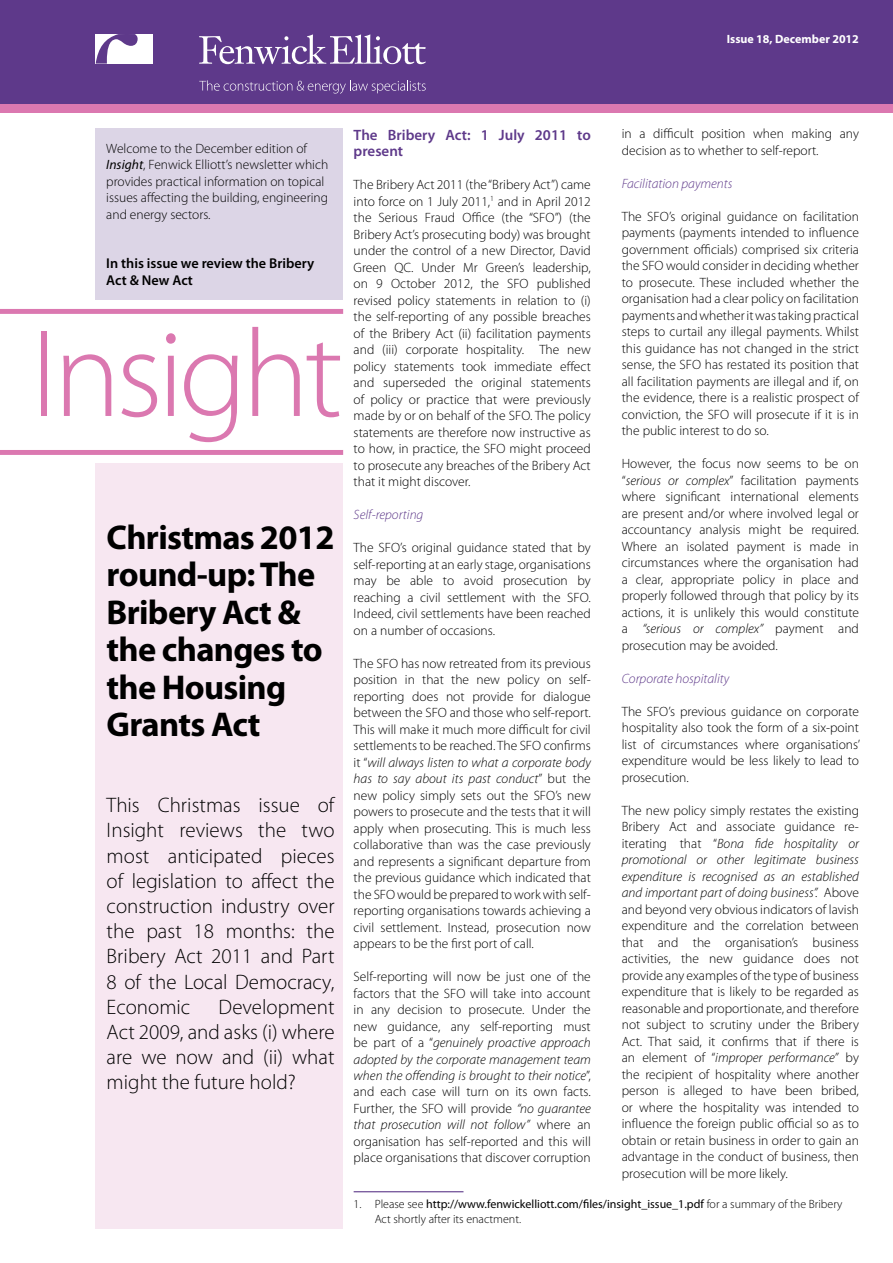
<style>
.page{position:relative;width:893px;height:1263px;background:#fff}
.page>*{position:absolute;margin:0;border:0;box-sizing:border-box;transform-origin:0 0}
.t1{font:300 125.4px "Myriad Pro";letter-spacing:-.04em;color:#db78b0}
.t2{font:700 34.5px/37.5px "Myriad Pro";letter-spacing:-.02em;color:#000}
.t3{font:300 21px/25.2px "Myriad Pro";color:#000;text-align:justify}
.t4{font:600 15px/16.5px "Myriad Pro";color:#5e398a}
.t5{font:600 14.25px/16.5px "Myriad Pro";color:#000}
.t6{font:300 13.5px/16.5px "Myriad Pro";color:#000;text-align:justify}
.t7{font:italic 300 13.5px "Myriad Pro";color:#5e398a}
.t8{font:300 12px/14.4px "Myriad Pro";color:#000}
.t9{font:700 12px "Myriad Pro";color:#fff}
.s1{font-weight:400;font-style:italic}
.s2{font-style:italic}
.s3{font-weight:400}
</style>
<div class="page">
<div style="left:96px;top:463px;width:247px;height:766px;background:#f7e7f1"></div>
<div style="left:96px;top:128px;width:247px;height:172px;background:#dcd5e6"></div>
<div style="left:0;top:0;width:893px;height:107px;background:#5e398a"></div>
<svg style="left:199px;top:34px;width:227px;height:30px"></svg>
<div style="left:96px;top:34px;width:57px;height:30px;background:#fff"></div>
<svg style="left:96px;top:34px;width:42px;height:30px"></svg>
<svg style="left:199px;top:80px;width:227px;height:14px"></svg>
<div style="left:0;top:105px;width:893px;height:8px;background:#db78b0"></div>
<div style="left:0;top:309px;width:343px;height:5px;background:#db78b0"></div>
<div style="left:0;top:450px;width:343px;height:5px;background:#db78b0"></div>
<hr style="left:354px;top:1191px;width:109px;height:1px;background:#5e398a">
<p class="t9" style="left:727px;top:31px;width:134px">Issue 18, December 2012</p>
<p class="t6" style="left:106px;top:140px;width:224px;text-align:left">Welcome to the December edition of <span class="s1">Insight</span>, Fenwick Elliott’s newsletter which provides practical information on topical issues affecting the building, engineering and energy sectors.</p>
<p class="t5" style="left:106px;top:255px;width:210px">In this issue we review the Bribery<br>Act &amp; New Act</p>
<h1 class="t1" style="left:30px;top:299px;width:314px">Insight</h1>
<h2 class="t2" style="left:107px;top:517px;width:229px">Christmas 2012 round-up: The<br>Bribery Act &amp; the changes to the Housing<br>Grants Act</h2>
<h3 class="t3" style="left:107px;top:792px;width:229px">This Christmas issue of Insight reviews the two most anticipated pieces of legislation to affect the construction industry over the past 18 months: the Bribery Act 2011 and Part 8 of the Local Democracy, Economic</h3>
<h3 class="t3" style="left:107px;top:994px;width:229px;text-indent:112px">Development Act 2009, and asks (i) where are we now and (ii) what might the future hold?</h3>
<p class="t4" style="left:354px;top:126px;width:239px">The Bribery Act: 1 July 2011 to present</p>
<p class="t6" style="left:354px;top:176px;width:239px">The Bribery Act 2011 (the “Bribery Act”) came into force on 1 July 2011,<sup>1</sup> and in April 2012 the Serious Fraud Office (the “SFO”) (the Bribery Act’s prosecuting body) was brought under the control of a new Director, David Green QC. Under Mr Green’s leadership, on 9 October 2012, the SFO published revised policy statements in relation to (i) the self-reporting of any possible breaches of the Bribery Act (ii) facilitation payments and (iii) corporate hospitality. The new policy statements took immediate effect and superseded the original statements of policy or practice that were previously made by or on behalf of the SFO. The policy statements are therefore now instructive as to how, in practice, the SFO might proceed to prosecute any breaches of the Bribery Act that it might discover.</p>
<p class="t7" style="left:354px;top:506px;width:71px">Self-reporting</p>
<p class="t6" style="left:354px;top:539px;width:239px">The SFO’s original guidance stated that by self-reporting at an early stage, organisations may be able to avoid prosecution by reaching a civil settlement with the SFO.<br>Indeed, civil settlements have been reached on a number of occasions.</p>
<p class="t6" style="left:354px;top:655px;width:239px">The SFO has now retreated from its previous position in that the new policy on self&shy;reporting does not provide for dialogue between the SFO and those who self-report.<br>This will make it much more difficult for civil settlements to be reached. The SFO confirms it “<span class="s2">will always listen to what a corporate body has to say about its past conduct</span>” but the new policy simply sets out the SFO’s new powers to prosecute and the tests that it will apply when prosecuting. This is much less collaborative than was the case previously and represents a significant departure from the previous guidance which indicated that the SFO would be prepared to work with self&shy;reporting organisations towards achieving a civil settlement. Instead, prosecution now appears to be the first port of call.</p>
<p class="t6" style="left:354px;top:968px;width:239px">Self-reporting will now be just one of the factors that the SFO will take into account in any decision to prosecute. Under the new guidance, any self-reporting must be part of a “<span class="s2">genuinely proactive approach adopted by the corporate management team when the offending is brought to their notice</span>”, and each case will turn on its own facts.<br>Further, the SFO will provide <span class="s2">“no guarantee that prosecution will not follow”</span> where an organisation has self-reported and this will place organisations that discover corruption</p>
<p class="t6" style="left:622px;top:125px;width:239px">in a difficult position when making any decision as to whether to self-report.</p>
<p class="t7" style="left:622px;top:175px;width:112px">Facilitation payments</p>
<p class="t6" style="left:622px;top:208px;width:239px">The SFO’s original guidance on facilitation payments (payments intended to influence government officials) comprised six criteria the SFO would consider in deciding whether to prosecute. These included whether the organisation had a clear policy on facilitation payments and whether it was taking practical steps to curtail any illegal payments. Whilst this guidance has not changed in the strict sense, the SFO has restated its position that all facilitation payments are illegal and if, on the evidence, there is a realistic prospect of conviction, the SFO will prosecute if it is in the public interest to do so.</p>
<p class="t6" style="left:622px;top:455px;width:239px">However, the focus now seems to be on “<span class="s2">serious or complex</span>” facilitation payments where significant international elements are present and/or where involved legal or accountancy analysis might be required.<br>Where an isolated payment is made in circumstances where the organisation had a clear, appropriate policy in place and properly followed through that policy by its actions, it is unlikely this would constitute a <span class="s2">“serious or complex”</span> payment and prosecution may be avoided.</p>
<p class="t7" style="left:622px;top:670px;width:109px">Corporate hospitality</p>
<p class="t6" style="left:622px;top:703px;width:240px">The SFO’s previous guidance on corporate hospitality also took the form of a six-point list of circumstances where organisations’ expenditure would be less likely to lead to prosecution.</p>
<p class="t6" style="left:622px;top:802px;width:239px">The new policy simply restates the existing Bribery Act and associate guidance re&shy;iterating that “<span class="s2">Bona fide hospitality or promotional or other legitimate business expenditure is recognised as an established and important part of doing business”.</span> Above and beyond very obvious indicators of lavish expenditure and the correlation between that and the organisation’s business activities, the new guidance does not provide any examples of the type of business expenditure that is likely to be regarded as reasonable and proportionate, and therefore not subject to scrutiny under the Bribery Act. That said, it confirms that if there is an element of “<span class="s2">improper performance”</span> by the recipient of hospitality where another person is alleged to have been bribed, or where the hospitality was intended to influence the foreign public official so as to obtain or retain business in order to gain an advantage in the conduct of business, then prosecution will be more likely.</p>
<p class="t8" style="left:375px;top:1197px;width:469px;text-indent:-21px">1. Please see <span class="s3">http://www.fenwickelliott.com/files/insight_issue_1.pdf</span> for a summary of the Bribery<br>Act shortly after its enactment.</p>
</div>
